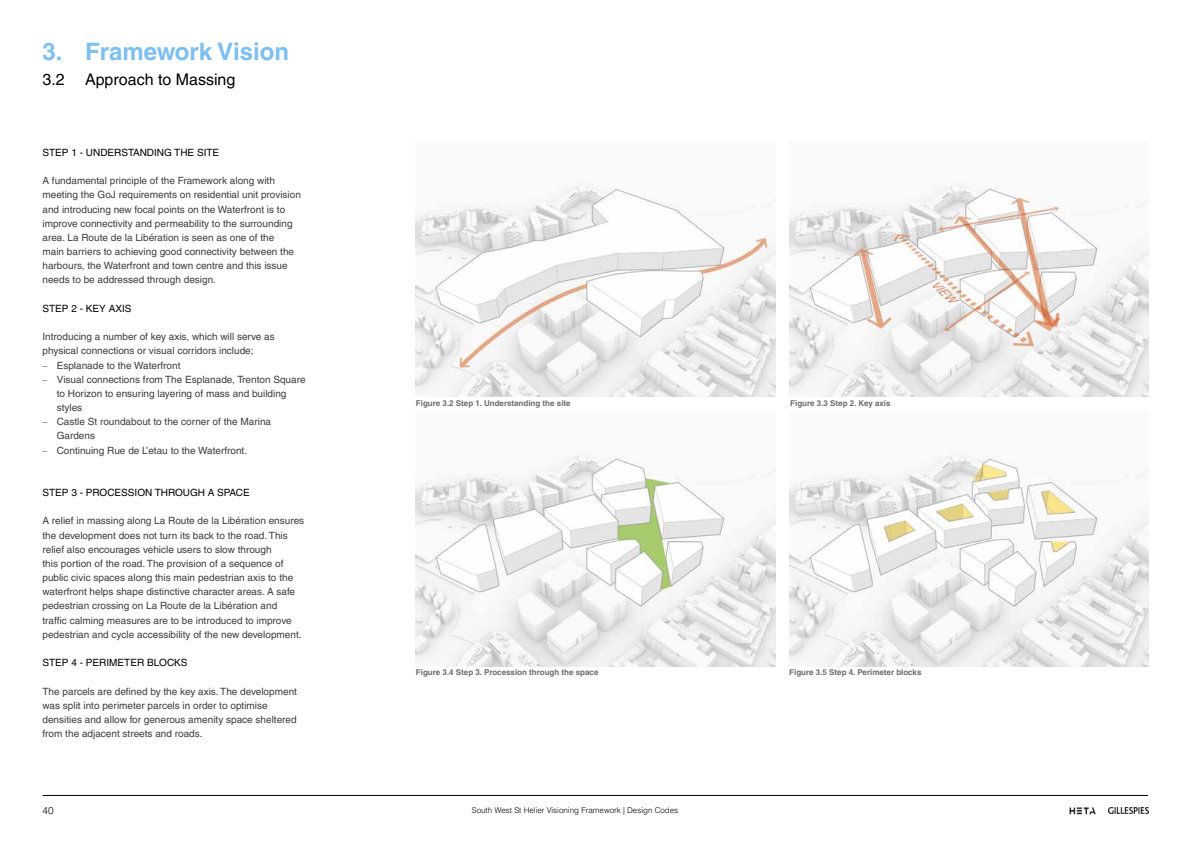
<style>
.page{position:relative;width:1191px;height:842px;background:#fff}
.page>*{position:absolute;margin:0;border:0;box-sizing:border-box;transform-origin:0 0}
.t1{font:700 24px "Helvetica LT Pro";color:#7cc0f2}
.t2{font:16px "Helvetica LT Pro";color:#000}
.t3{font:10px/14.2px "Helvetica LT Pro";color:#3c3c3b}
.t4{font:10px "Helvetica LT Pro";color:#000}
.t5{font:300 10px "Helvetica LT Pro";color:#000}
.t6{font:700 8px "Helvetica LT Pro";color:#6d6c6c}
.t7{font:300 8px "Helvetica LT Pro";color:#000}
.s1{font-weight:300}
</style>
<div class="page">
<img style="left:1069px;top:807px;width:27px;height:8px">
<img style="left:1108px;top:808px;width:40px;height:6px">
<hr style="left:43px;top:795px;width:1105px;height:1px;background:#000">
<img style="left:416px;top:186px;width:359px;height:211px">
<img style="left:416px;top:456px;width:359px;height:210px">
<img style="left:789px;top:186px;width:359px;height:211px">
<img style="left:789px;top:456px;width:359px;height:210px">
<h1 class="t1" style="left:43px;top:43px;width:248px">3. Framework Vision</h1>
<h2 class="t2" style="left:43px;top:74px;width:24px">3.2</h2>
<h2 class="t2" style="left:85px;top:74px;width:152px">Approach to Massing</h2>
<p class="t4" style="left:43px;top:149px;width:178px">STEP 1 - UNDERSTANDING THE SITE</p>
<p class="t3" style="left:43px;top:175px;width:260px">A fundamental principle of the Framework along with meeting the GoJ requirements on residential unit provision and introducing new focal points on the Waterfront is to improve connectivity and permeability to the surrounding area. La Route de la Libération is seen as one of the<br>main barriers to achieving good connectivity between the harbours, the Waterfront and town centre and this issue needs to be addressed through design.</p>
<p class="t4" style="left:43px;top:305px;width:90px">STEP 2 - KEY AXIS</p>
<p class="t3" style="left:43px;top:330px;width:234px">Introducing a number of key axis, which will serve as physical connections or visual corridors include;</p>
<p class="t3" style="left:43px;top:359px;width:139px"><span class="s1">–</span> Esplanade to the Waterfront</p>
<p class="t3" style="left:57px;top:373px;width:250px;text-indent:-14px"><span class="s1">–</span> Visual connections from The Esplanade, Trenton Square to Horizon to ensuring layering of mass and building styles</p>
<p class="t3" style="left:57px;top:416px;width:216px;text-indent:-14px"><span class="s1">–</span> Castle St roundabout to the corner of the Marina<br>Gardens</p>
<p class="t3" style="left:43px;top:444px;width:206px"><span class="s1">–</span> Continuing Rue de L’etau to the Waterfront.</p>
<p class="t4" style="left:43px;top:489px;width:209px">STEP 3 - PROCESSION THROUGH A SPACE</p>
<p class="t3" style="left:43px;top:515px;width:263px">A relief in massing along La Route de la Libération ensures the development does not turn its back to the road. This relief also encourages vehicle users to slow through<br>this portion of the road. The provision of a sequence of public civic spaces along this main pedestrian axis to the waterfront helps shape distinctive character areas. A safe pedestrian crossing on La Route de la Libération and<br>traffic calming measures are to be introduced to improve pedestrian and cycle accessibility of the new development.</p>
<p class="t4" style="left:43px;top:659px;width:147px">STEP 4 - PERIMETER BLOCKS</p>
<p class="t3" style="left:43px;top:685px;width:256px">The parcels are defined by the key axis. The development was split into perimeter parcels in order to optimise densities and allow for generous amenity space sheltered from the adjacent streets and roads.</p>
<p class="t6" style="left:416px;top:400px;width:156px">Figure 3.2 Step 1. Understanding the site</p>
<p class="t6" style="left:790px;top:400px;width:102px">Figure 3.3 Step 2. Key axis</p>
<p class="t6" style="left:416px;top:669px;width:184px">Figure 3.4 Step 3. Procession through the space</p>
<p class="t6" style="left:789px;top:669px;width:134px">Figure 3.5 Step 4. Perimeter blocks</p>
<p class="t5" style="left:43px;top:807px;width:13px">40</p>
<p class="t7" style="left:472px;top:808px;width:208px">South West St Helier Visioning Framework | Design Codes</p>
</div>
